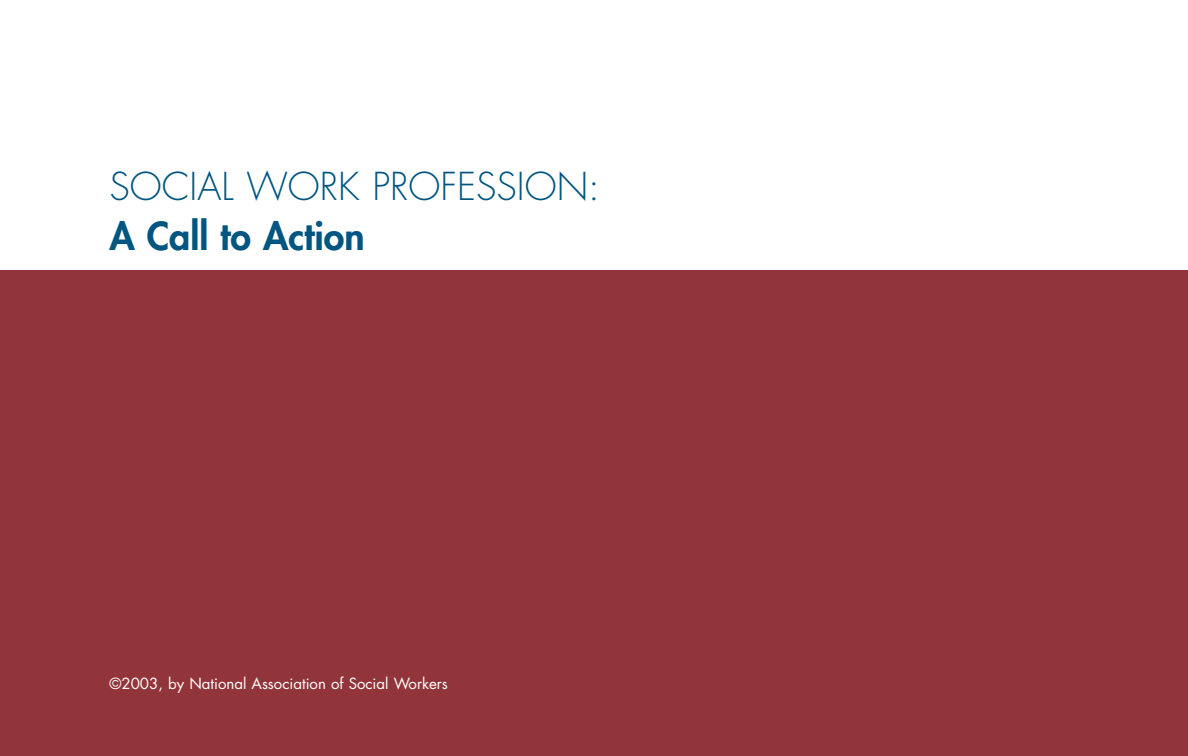
<style>
.page{position:relative;width:1188px;height:756px;background:#fff}
.page>*{position:absolute;margin:0;border:0;box-sizing:border-box;transform-origin:0 0}
.t1{font:300 37.5px "Futura";color:#005581}
.t2{font:800 37.5px "Futura";color:#005581}
.t3{font:15px "Futura";color:#fff}
</style>
<div class="page">
<div style="left:0;top:270px;width:1188px;height:486px;background:#92353b"></div>
<h1 class="t1" style="left:110px;top:169px;width:492px">SOCIAL WORK PROFESSION:</h1>
<h1 class="t2" style="left:110px;top:218px;width:257px">A Call to Action</h1>
<p class="t3" style="left:110px;top:676px;width:340px">©2003, by National Association of Social Workers</p>
</div>
